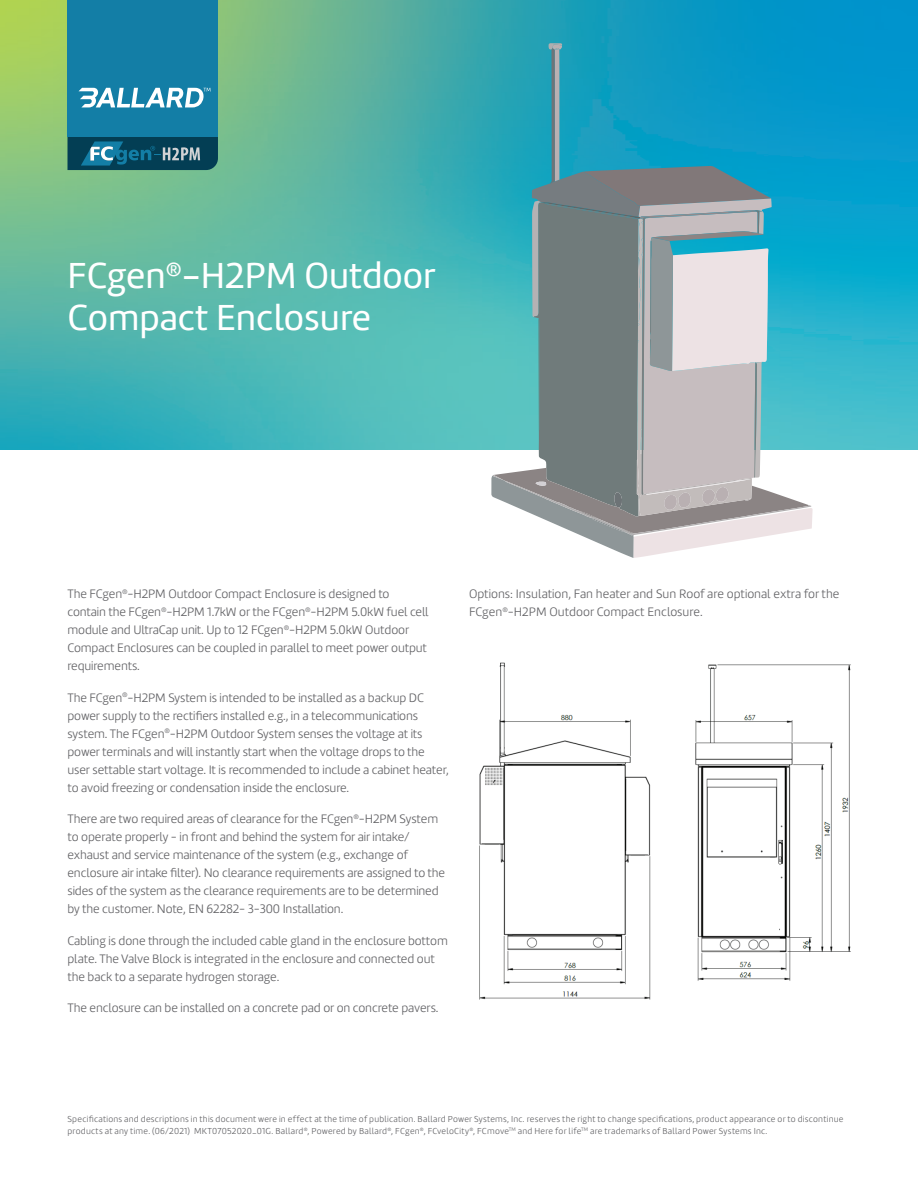
<style>
.page{position:relative;width:918px;height:1188px;background:#fff}
.page>*{position:absolute;margin:0;border:0;box-sizing:border-box;transform-origin:0 0}
.Page_Title_white{font:37.5px/42px "Marine";color:#fff}
.Body_Grey{font:300 12.75px/18px "Marine";letter-spacing:-.01em;color:#636366}
.Footer_text{font:300 9px/12px "Marine";letter-spacing:.025em;color:#636366}
</style>
<div class="page">
<img style="left:0;top:0;width:918px;height:450px">
<svg style="left:491px;top:43px;width:322px;height:515px"></svg>
<img style="left:479px;top:662px;width:372px;height:338px">
<div style="left:68px;top:0;width:150px;height:137px;background:#137ea6"></div>
<svg style="left:79px;top:88px;width:131px;height:19px"></svg>
<svg style="left:68px;top:137px;width:150px;height:33px"></svg>
<p class="Page_Title_white" style="left:68px;top:254px;width:370px">FCgen<sup>®</sup>-H2PM Outdoor<br>Compact Enclosure</p>
<p class="Body_Grey" style="left:68px;top:585px;width:363px">The FCgen<sup>®</sup>-H2PM Outdoor Compact Enclosure is designed to contain the FCgen<sup>®</sup>-H2PM 1.7kW or the FCgen<sup>®</sup>-H2PM 5.0kW fuel cell module and UltraCap unit. Up to 12 FCgen<sup>®</sup>-H2PM 5.0kW Outdoor Compact Enclosures can be coupled in parallel to meet power output requirements.</p>
<p class="Body_Grey" style="left:68px;top:688px;width:383px">The FCgen<sup>®</sup>-H2PM System is intended to be installed as a backup DC power supply to the rectifiers installed e.g., in a telecommunications system. The FCgen<sup>®</sup>-H2PM Outdoor System senses the voltage at its power terminals and will instantly start when the voltage drops to the user settable start voltage. It is recommended to include a cabinet heater, to avoid freezing or condensation inside the enclosure.</p>
<p class="Body_Grey" style="left:68px;top:810px;width:379px">There are two required areas of clearance for the FCgen<sup>®</sup>-H2PM System to operate properly - in front and behind the system for air intake/ exhaust and service maintenance of the system (e.g., exchange of enclosure air intake filter). No clearance requirements are assigned to the sides of the system as the clearance requirements are to be determined by the customer. Note, EN 62282- 3-300 Installation.</p>
<p class="Body_Grey" style="left:68px;top:931px;width:382px">Cabling is done through the included cable gland in the enclosure bottom plate. The Valve Block is integrated in the enclosure and connected out the back to a separate hydrogen storage.</p>
<p class="Body_Grey" style="left:68px;top:999px;width:373px">The enclosure can be installed on a concrete pad or on concrete pavers.</p>
<p class="Body_Grey" style="left:469px;top:585px;width:372px">Options: Insulation, Fan heater and Sun Roof are optional extra for the<br>FCgen<sup>®</sup>-H2PM Outdoor Compact Enclosure.</p>
<p class="Footer_text" style="left:68px;top:1113px;width:777px">Specifications and descriptions in this document were in effect at the time of publication. Ballard Power Systems, Inc. reserves the right to change specifications, product appearance or to discontinue products at any time. (06/2021) MKT07052020_01G. Ballard<sup>®</sup>, Powered by Ballard<sup>®</sup>, FCgen<sup>®</sup>, FCveloCity<sup>®</sup>, FCmove<sup>TM</sup> and Here for life<sup>TM</sup> are trademarks of Ballard Power Systems Inc.</p>
</div>
